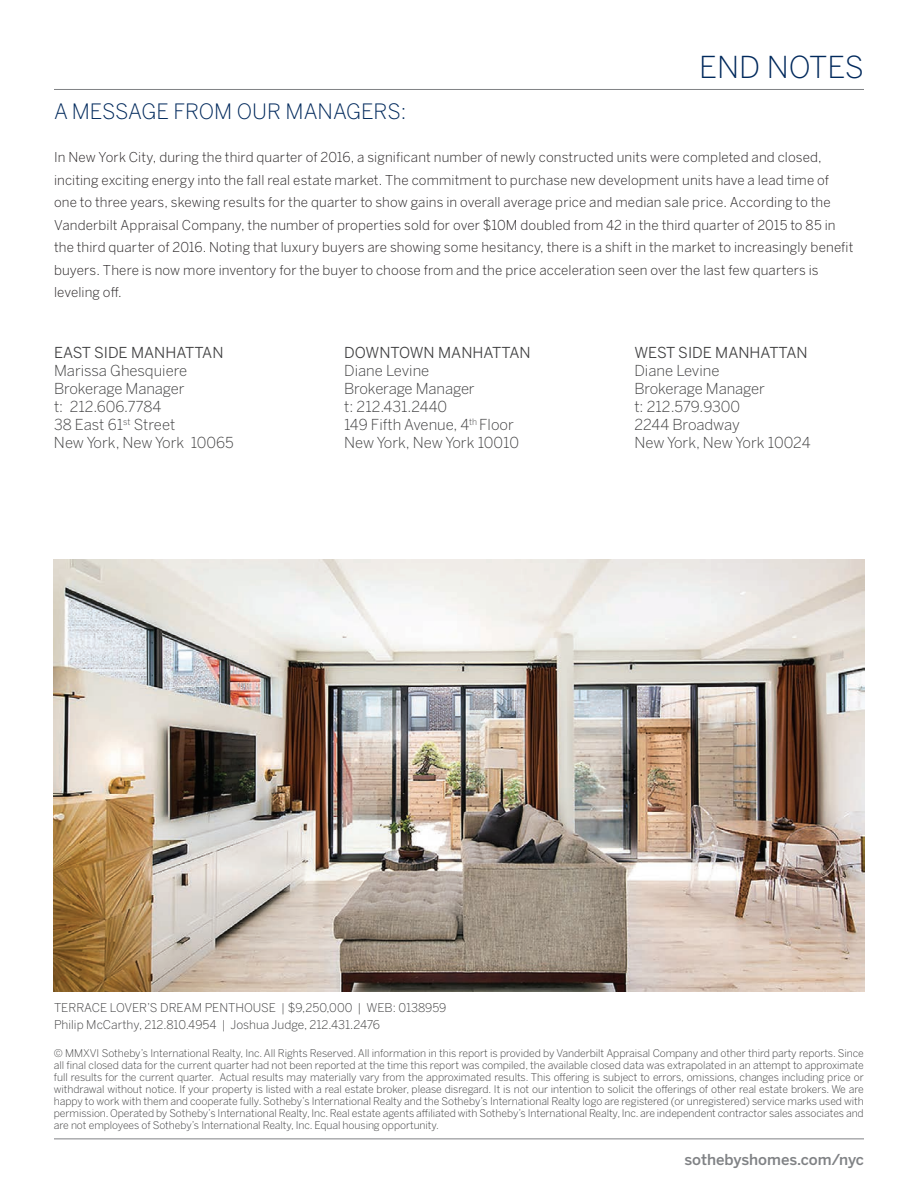
<style>
.page{position:relative;width:918px;height:1188px;background:#fff}
.page>*{position:absolute;margin:0;border:0;box-sizing:border-box;transform-origin:0 0}
.t1{font:300 30px "Benton Sans";color:#00295c}
.t2{font:300 21px "Benton Sans";color:#00295c}
.t3{font:300 15px/18px "Benton Sans";color:#3e3e3f}
.t4{font:15px "Benton Sans";color:#3e3e3f}
.t5{font:500 15px "Benton Sans";color:#808285}
.t6{font:300 13.5px/22.5px "Benton Sans";letter-spacing:.01em;color:#231f20}
.t7{font:300 12px/16.5px "Benton Sans";color:#3e3e3f}
.t8{font:300 10.5px/12px "Benton Sans";letter-spacing:-.005em;color:#3e3e3f;text-align:justify}
</style>
<div class="page">
<hr style="left:54px;top:89px;width:810px;height:1px;background:#808285">
<hr style="left:54px;top:1138px;width:810px;height:1px;background:#808285">
<img style="left:54px;top:559px;width:810px;height:433px">
<h1 class="t1" style="left:699px;top:49px;width:166px">END NOTES</h1>
<h2 class="t2" style="left:54px;top:99px;width:354px">A MESSAGE FROM OUR MANAGERS:</h2>
<p class="t6" style="left:54px;top:146px;width:801px">In New York City, during the third quarter of 2016, a significant number of newly constructed units were completed and closed, inciting exciting energy into the fall real estate market. The commitment to purchase new development units have a lead time of one to three years, skewing results for the quarter to show gains in overall average price and median sale price. According to the Vanderbilt Appraisal Company, the number of properties sold for over $10M doubled from 42 in the third quarter of 2015 to 85 in the third quarter of 2016. Noting that luxury buyers are showing some hesitancy, there is a shift in the market to increasingly benefit buyers. There is now more inventory for the buyer to choose from and the price acceleration seen over the last few quarters is leveling off.</p>
<h3 class="t4" style="left:54px;top:344px;width:171px">EAST SIDE MANHATTAN</h3>
<h3 class="t3" style="left:54px;top:361px;width:181px">Marissa Ghesquiere<br>Brokerage Manager<br>t: 212.606.7784<br>38 East 61<sup>st</sup> Street<br>New York, New York 10065</h3>
<h3 class="t4" style="left:344px;top:344px;width:188px">DOWNTOWN MANHATTAN</h3>
<h3 class="t3" style="left:344px;top:361px;width:176px">Diane Levine<br>Brokerage Manager<br>t: 212.431.2440<br>149 Fifth Avenue, 4<sup>th</sup> Floor<br>New York, New York 10010</h3>
<h3 class="t4" style="left:634px;top:344px;width:175px">WEST SIDE MANHATTAN</h3>
<h3 class="t3" style="left:634px;top:361px;width:178px">Diane Levine<br>Brokerage Manager<br>t: 212.579.9300<br>2244 Broadway<br>New York, New York 10024</h3>
<p class="t7" style="left:54px;top:1000px;width:394px">TERRACE LOVER’S DREAM PENTHOUSE | $9,250,000 | WEB: 0138959<br>Philip McCarthy, 212.810.4954 | Joshua Judge, 212.431.2476</p>
<p class="t8" style="left:54px;top:1047px;width:812px">© MMXVI Sotheby’s International Realty, Inc. All Rights Reserved. All information in this report is provided by Vanderbilt Appraisal Company and other third party reports. Since all final closed data for the current quarter had not been reported at the time this report was compiled, the available closed data was extrapolated in an attempt to approximate full results for the current quarter. Actual results may materially vary from the approximated results. This offering is subject to errors, omissions, changes including price or withdrawal without notice. If your property is listed with a real estate broker, please disregard. It is not our intention to solicit the offerings of other real estate brokers. We are happy to work with them and cooperate fully. Sotheby’s International Realty and the Sotheby’s International Realty logo are registered (or unregistered) service marks used with permission. Operated by Sotheby’s International Realty, Inc. Real estate agents affiliated with Sotheby’s International Realty, Inc. are independent contractor sales associates and are not employees of Sotheby’s International Realty, Inc. Equal housing opportunity.</p>
<h3 class="t5" style="left:684px;top:1151px;width:181px">sothebyshomes.com/nyc</h3>
</div>
